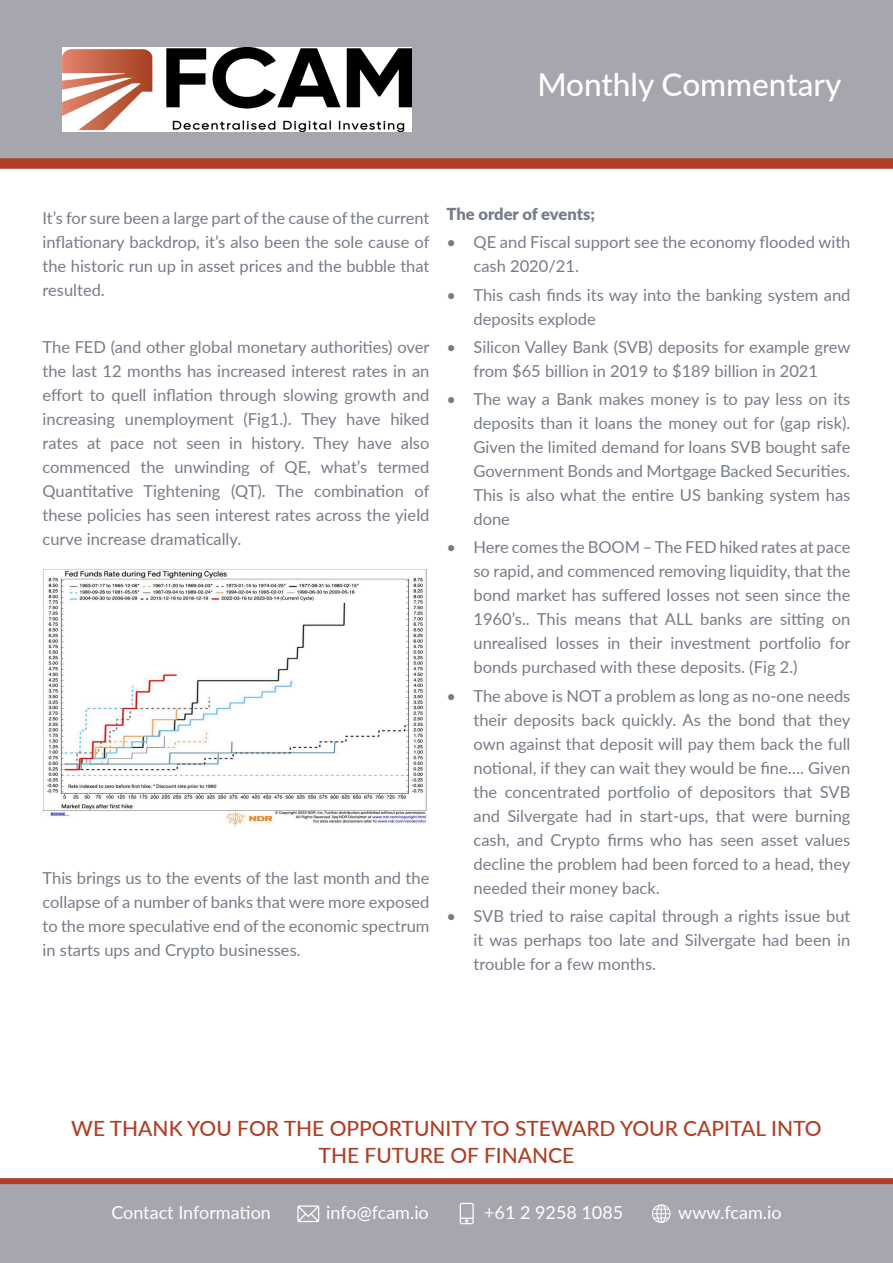
<style>
.page{position:relative;width:893px;height:1263px;background:#fff}
.page>*{position:absolute;margin:0;border:0;box-sizing:border-box;transform-origin:0 0}
.t1{font:500 31.5px "Lato";color:#fff}
.t2{font:500 21px "Lato";color:#b03f25}
.Paragraph_Style_1{font:18px "Lato";color:#fff}
.Paragraph_Style_1-2{font:16.5px/24px "Lato";color:#767c88;text-align:justify}
.Paragraph_Style_1-3{font:900 16.5px "Lato";letter-spacing:-.005em;color:#767c88}
</style>
<div class="page">
<div style="left:0;top:0;width:893px;height:166px;background:#a5a6ae"></div>
<img style="left:62px;top:47px;width:350px;height:84px">
<div style="left:0;top:1183px;width:893px;height:80px;background:#a5a6ae"></div>
<svg style="left:297px;top:1205px;width:22px;height:17px"></svg>
<svg style="left:460px;top:1203px;width:14px;height:21px"></svg>
<svg style="left:652px;top:1204px;width:19px;height:19px"></svg>
<div style="left:0;top:1178px;width:893px;height:6px;background:#b03f25"></div>
<div style="left:0;top:158px;width:893px;height:11px;background:#b03f25"></div>
<img style="left:43px;top:569px;width:385px;height:258px">
<p class="t1" style="left:537px;top:62px;width:306px">Monthly Commentary</p>
<p class="Paragraph_Style_1-2" style="left:43px;top:206px;width:388px">It’s for sure been a large part of the cause of the current inflationary backdrop, it’s also been the sole cause of the historic run up in asset prices and the bubble that resulted.</p>
<p class="Paragraph_Style_1-2" style="left:43px;top:334px;width:388px">The FED (and other global monetary authorities) over the last 12 months has increased interest rates in an effort to quell inflation through slowing growth and increasing unemployment (Fig1.). They have hiked rates at pace not seen in history. They have also commenced the unwinding of QE, what’s termed Quantitative Tightening (QT). The combination of these policies has seen interest rates across the yield curve increase dramatically.</p>
<p class="Paragraph_Style_1-2" style="left:43px;top:865px;width:388px">This brings us to the events of the last month and the collapse of a number of banks that were more exposed to the more speculative end of the economic spectrum in starts ups and Crypto businesses.</p>
<p class="Paragraph_Style_1-3" style="left:446px;top:202px;width:150px">The order of events;</p>
<p class="Paragraph_Style_1-2" style="left:473px;top:230px;width:378px;text-indent:-27px">• QE and Fiscal support see the economy flooded with cash 2020/21.</p>
<p class="Paragraph_Style_1-2" style="left:473px;top:282px;width:378px;text-indent:-27px">• This cash finds its way into the banking system and deposits explode</p>
<p class="Paragraph_Style_1-2" style="left:446px;top:334px;width:405px;text-align:center">• Silicon Valley Bank (SVB) deposits for example grew from $65 billion in 2019 to $189 billion in 2021</p>
<p class="Paragraph_Style_1-2" style="left:473px;top:386px;width:378px;text-indent:-27px">• The way a Bank makes money is to pay less on its deposits than it loans the money out for (gap risk).<br>Given the limited demand for loans SVB bought safe Government Bonds and Mortgage Backed Securities.<br>This is also what the entire US banking system has done</p>
<p class="Paragraph_Style_1-2" style="left:473px;top:535px;width:378px;text-indent:-27px">• Here comes the BOOM – The FED hiked rates at pace so rapid, and commenced removing liquidity, that the bond market has suffered losses not seen since the 1960’s.. This means that ALL banks are sitting on unrealised losses in their investment portfolio for bonds purchased with these deposits. (Fig 2.)</p>
<p class="Paragraph_Style_1-2" style="left:473px;top:683px;width:378px;text-indent:-27px">• The above is NOT a problem as long as no-one needs their deposits back quickly. As the bond that they own against that deposit will pay them back the full notional, if they can wait they would be fine…. Given the concentrated portfolio of depositors that SVB and Silvergate had in start-ups, that were burning cash, and Crypto firms who has seen asset values decline the problem had been forced to a head, they needed their money back.</p>
<p class="Paragraph_Style_1-2" style="left:473px;top:903px;width:378px;text-indent:-27px">• SVB tried to raise capital through a rights issue but it was perhaps too late and Silvergate had been in trouble for a few months.</p>
<p class="t2" style="left:71px;top:1113px;width:752px">WE THANK YOU FOR THE OPPORTUNITY TO STEWARD YOUR CAPITAL INTO</p>
<p class="t2" style="left:319px;top:1140px;width:257px">THE FUTURE OF FINANCE</p>
<p class="Paragraph_Style_1" style="left:111px;top:1199px;width:161px">Contact Information</p>
<p class="Paragraph_Style_1" style="left:326px;top:1199px;width:104px">info@fcam.io</p>
<p class="Paragraph_Style_1" style="left:484px;top:1199px;width:141px">+61 2 9258 1085</p>
<p class="Paragraph_Style_1" style="left:678px;top:1199px;width:105px">www.fcam.io</p>
</div>
